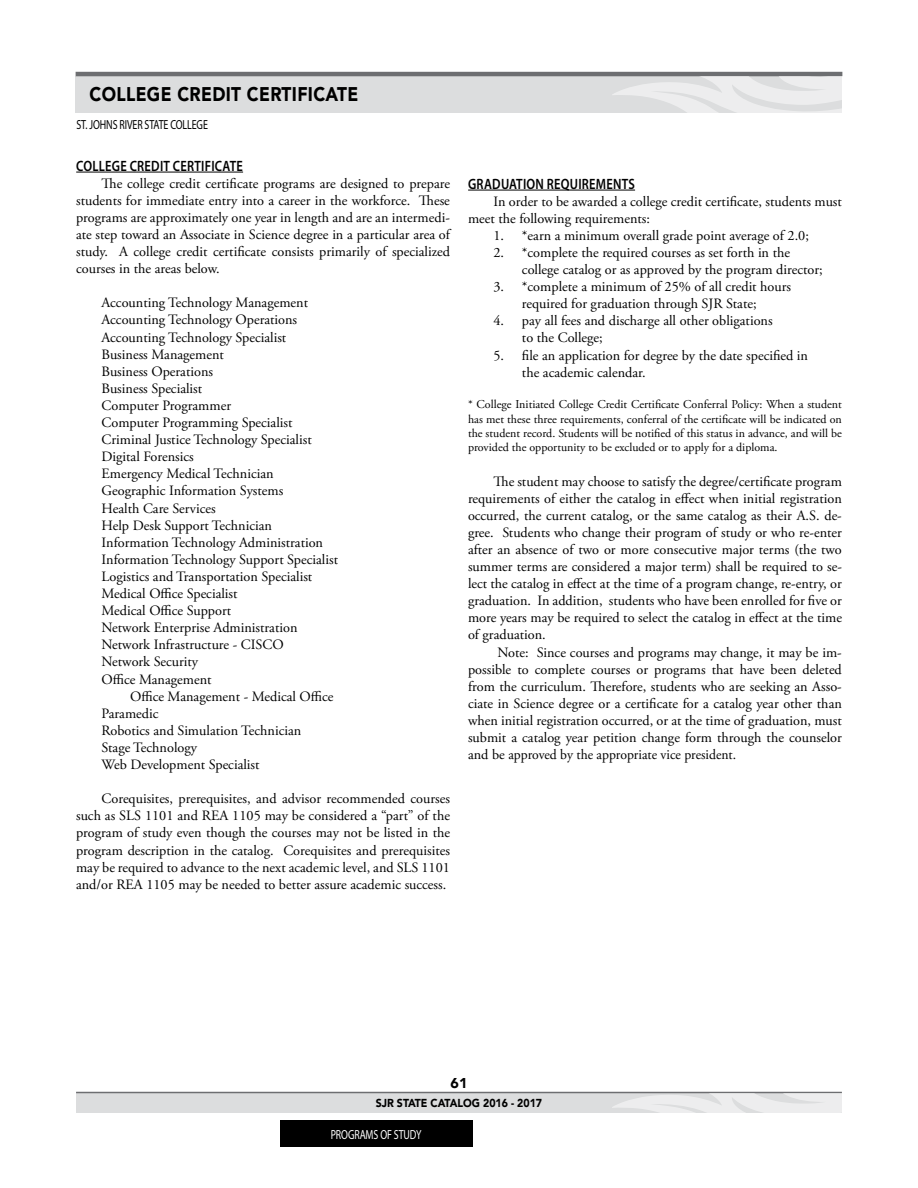
<style>
.page{position:relative;width:918px;height:1188px;background:#fff}
.page>*{position:absolute;margin:0;border:0;box-sizing:border-box;transform-origin:0 0}
.t1{font:900 19.8px "Avenir";letter-spacing:.02em;color:#000;scale:.87 1}
.t2{font:600 15px "Myriad Pro";letter-spacing:.02em;color:#000;scale:.83 1}
.t3{font:14.25px/17.1px "Adobe Garamond Pro";color:#000}
.t4{font:900 14.25px "Avenir";color:#000}
.t5{font:13.2px "Myriad Pro";letter-spacing:-.01em;color:#000;scale:.75 1}
.t6{font:13.2px "Myriad Pro";letter-spacing:-.01em;color:#fff;scale:.75 1}
.t7{font:12px/14.4px "Adobe Garamond Pro";color:#000;text-align:justify}
.t8{font:900 11.55px "Avenir";color:#000;scale:.91 1}
</style>
<div class="page">
<div style="left:76px;top:76px;width:766px;height:36px;background:#dcddde"></div>
<hr style="left:76px;top:72px;width:766px;height:4px;background:#6d6e71">
<div style="left:76px;top:1092px;width:766px;height:21px;background:#dcddde"></div>
<hr style="left:76px;top:1092px;width:766px;height:1px;background:#6d6e71">
<svg style="left:613px;top:76px;width:229px;height:36px"></svg>
<svg style="left:612px;top:1094px;width:230px;height:19px"></svg>
<div style="left:280px;top:1120px;width:193px;height:28px;background:#000"></div>
<hr style="left:76px;top:172px;width:167px;height:1px;background:#000">
<hr style="left:468px;top:190px;width:167px;height:1px;background:#000">
<h1 class="t1" style="left:90px;top:77px;width:310px">COLLEGE CREDIT CERTIFICATE</h1>
<p class="t5" style="left:76px;top:117px;width:177px">ST. JOHNS RIVER STATE COLLEGE</p>
<p class="t2" style="left:76px;top:156px;width:202px">COLLEGE CREDIT CERTIFICATE</p>
<p class="t3" style="left:76px;top:175px;width:375px;text-align:justify;text-indent:25px">The college credit certificate programs are designed to prepare students for immediate entry into a career in the workforce. These programs are approximately one year in length and are an intermedi&shy;ate step toward an Associate in Science degree in a particular area of study. A college credit certificate consists primarily of specialized courses in the areas below.</p>
<p class="t3" style="left:102px;top:295px;width:238px">Accounting Technology Management<br>Accounting Technology Operations<br>Accounting Technology Specialist<br>Business Management<br>Business Operations<br>Business Specialist<br>Computer Programmer<br>Computer Programming Specialist<br>Criminal Justice Technology Specialist<br>Digital Forensics<br>Emergency Medical Technician<br>Geographic Information Systems<br>Health Care Services<br>Help Desk Support Technician<br>Information Technology Administration<br>Information Technology Support Specialist<br>Logistics and Transportation Specialist<br>Medical Office Specialist<br>Medical Office Support<br>Network Enterprise Administration<br>Network Infrastructure - CISCO<br>Network Security<br>Office Management</p>
<p class="t3" style="left:102px;top:688px;width:233px;text-indent:28px">Office Management - Medical Office<br>Paramedic<br>Robotics and Simulation Technician<br>Stage Technology<br>Web Development Specialist</p>
<p class="t3" style="left:76px;top:791px;width:375px;text-align:justify;text-indent:25px">Corequisites, prerequisites, and advisor recommended courses such as SLS 1101 and REA 1105 may be considered a “part” of the program of study even though the courses may not be listed in the program description in the catalog. Corequisites and prerequisites may be required to advance to the next academic level, and SLS 1101 and/or REA 1105 may be needed to better assure academic success.</p>
<p class="t2" style="left:468px;top:174px;width:203px">GRADUATION REQUIREMENTS</p>
<p class="t3" style="left:468px;top:193px;width:375px;text-indent:25px">In order to be awarded a college credit certificate, students must meet the following requirements:</p>
<p class="t3" style="left:493px;top:227px;width:317px">1. *earn a minimum overall grade point average of 2.0;</p>
<p class="t3" style="left:522px;top:244px;width:302px;text-indent:-28px">2. *complete the required courses as set forth in the college catalog or as approved by the program director;</p>
<p class="t3" style="left:493px;top:279px;width:299px;text-align:center">3. *complete a minimum of 25% of all credit hours required for graduation through SJR State;</p>
<p class="t3" style="left:522px;top:313px;width:252px;text-indent:-28px">4. pay all fees and discharge all other obligations to the College;</p>
<p class="t3" style="left:522px;top:347px;width:288px;text-indent:-28px">5. file an application for degree by the date specified in the academic calendar.</p>
<p class="t7" style="left:468px;top:398px;width:375px">* College Initiated College Credit Certificate Conferral Policy: When a student has met these three requirements, conferral of the certificate will be indicated on the student record. Students will be notified of this status in advance, and will be provided the opportunity to be excluded or to apply for a diploma.</p>
<p class="t3" style="left:468px;top:473px;width:375px;text-align:justify;text-indent:25px">The student may choose to satisfy the degree/certificate program requirements of either the catalog in effect when initial registration occurred, the current catalog, or the same catalog as their A.S. de&shy;gree. Students who change their program of study or who re-enter after an absence of two or more consecutive major terms (the two summer terms are considered a major term) shall be required to se&shy;lect the catalog in effect at the time of a program change, re-entry, or graduation. In addition, students who have been enrolled for five or more years may be required to select the catalog in effect at the time of graduation.</p>
<p class="t3" style="left:468px;top:644px;width:375px;text-align:justify;text-indent:29px">Note: Since courses and programs may change, it may be im&shy;possible to complete courses or programs that have been deleted from the curriculum. Therefore, students who are seeking an Asso&shy;ciate in Science degree or a certificate for a catalog year other than when initial registration occurred, or at the time of graduation, must submit a catalog year petition change form through the counselor and be approved by the appropriate vice president.</p>
<p class="t4" style="left:451px;top:1070px;width:18px">61</p>
<p class="t8" style="left:376px;top:1093px;width:184px">SJR STATE CATALOG 2016 - 2017</p>
<p class="t6" style="left:331px;top:1126px;width:123px">PROGRAMS OF STUDY</p>
</div>
